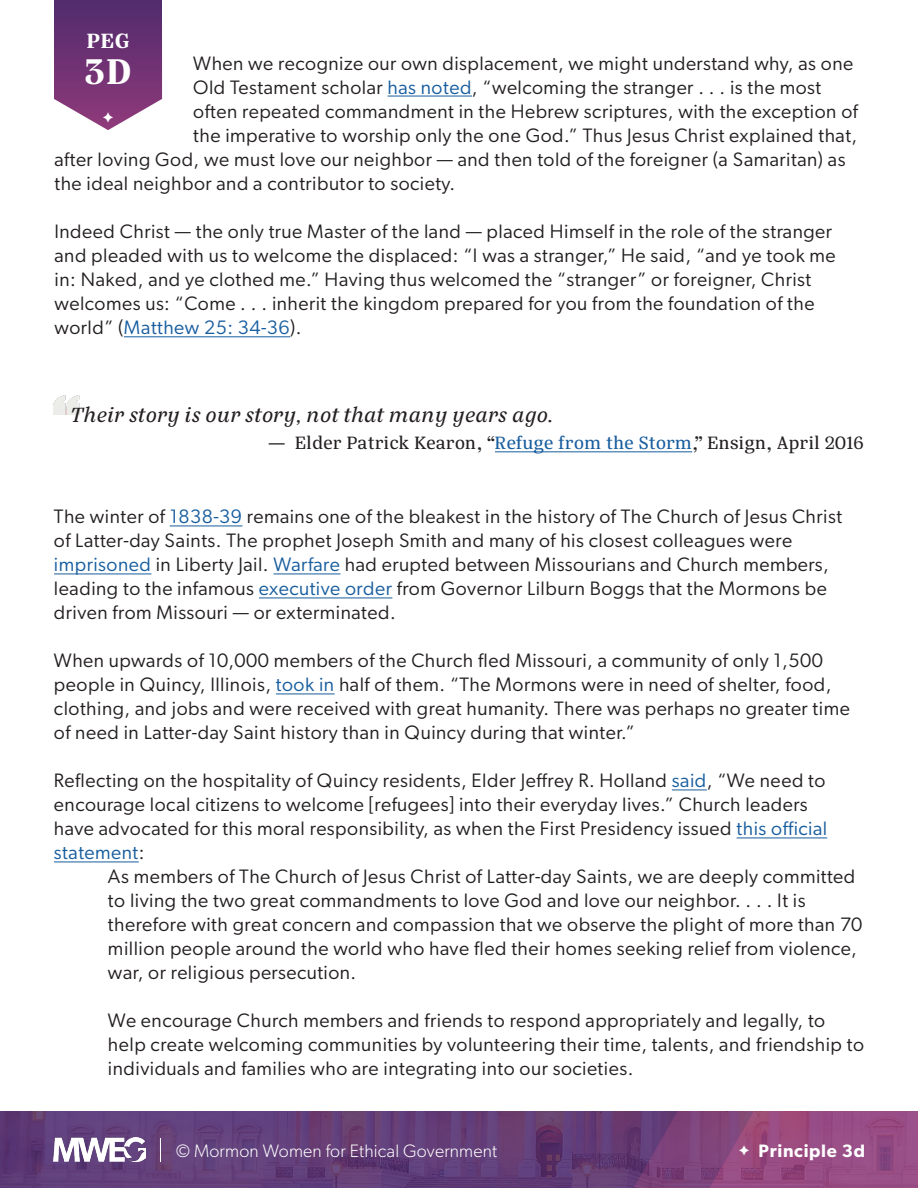
<style>
.page{position:relative;width:918px;height:1188px;background:#fff}
.page>*{position:absolute;margin:0;border:0;box-sizing:border-box;transform-origin:0 0}
.t1{font:700 39px "Silva Text";color:#fff}
.t2{font:italic 22.5px "Silva Text";letter-spacing:.02em;color:#231f20}
.t3{font:700 22.5px "Silva Text";color:#fff}
.t4{font:19.5px/24px "Gibson";letter-spacing:.025em;color:#231f20}
.t5{font:19.5px "Silva Text";letter-spacing:.02em;color:#231f20}
.t6{font:300 18px "Gibson";letter-spacing:.01em;color:#fff}
.t7{font:600 18px "Gibson";letter-spacing:.04em;color:#fff}
.s1{color:#175d9e}
</style>
<div class="page">
<img style="left:54px;top:396px;width:26px;height:18px">
<img style="left:0;top:1111px;width:918px;height:77px">
<img style="left:54px;top:1138px;width:91px;height:23px">
<svg style="left:160px;top:1138px;width:1px;height:23px"></svg>
<hr style="left:388px;top:96px;width:84px;height:1px;background:#175d9e">
<hr style="left:124px;top:336px;width:166px;height:1px;background:#175d9e">
<hr style="left:170px;top:525px;width:72px;height:1px;background:#175d9e">
<hr style="left:54px;top:573px;width:97px;height:1px;background:#175d9e">
<hr style="left:274px;top:573px;width:66px;height:1px;background:#175d9e">
<hr style="left:259px;top:597px;width:133px;height:1px;background:#175d9e">
<hr style="left:276px;top:693px;width:59px;height:1px;background:#175d9e">
<hr style="left:672px;top:789px;width:35px;height:1px;background:#175d9e">
<hr style="left:737px;top:837px;width:90px;height:1px;background:#175d9e">
<hr style="left:54px;top:861px;width:85px;height:1px;background:#175d9e">
<hr style="left:495px;top:451px;width:197px;height:1px;background:#175d9e">
<svg style="left:739px;top:1146px;width:10px;height:10px"></svg>
<svg style="left:54px;top:0;width:108px;height:130px"></svg>
<p class="t3" style="left:87px;top:26px;width:44px">PEG</p>
<p class="t1" style="left:85px;top:45px;width:48px">3D</p>
<p class="t4" style="left:193px;top:51px;width:661px">When we recognize our own displacement, we might understand why, as one</p>
<p class="t4" style="left:193px;top:75px;width:629px">Old Testament scholar <span class="s1">has noted</span>, “welcoming the stranger . . . is the most</p>
<p class="t4" style="left:193px;top:99px;width:666px">often repeated commandment in the Hebrew scriptures, with the exception of</p>
<p class="t4" style="left:193px;top:123px;width:665px">the imperative to worship only the one God.” Thus Jesus Christ explained that,</p>
<p class="t4" style="left:55px;top:147px;width:793px">after loving God, we must love our neighbor — and then told of the foreigner (a Samaritan) as</p>
<p class="t4" style="left:55px;top:171px;width:402px">the ideal neighbor and a contributor to society.</p>
<p class="t4" style="left:55px;top:219px;width:783px">Indeed Christ — the only true Master of the land — placed Himself in the role of the stranger and pleaded with us to welcome the displaced: “I was a stranger,” He said, “and ye took me in: Naked, and ye clothed me.” Having thus welcomed the “stranger” or foreigner, Christ welcomes us: “Come . . . inherit the kingdom prepared for you from the foundation of the world” (<span class="s1">Matthew 25: 34-36</span>).</p>
<p class="t2" style="left:69px;top:401px;width:485px">Their story is our story, not that many years ago.</p>
<p class="t5" style="left:264px;top:430px;width:557px">— Elder Patrick Kearon, “<span class="s1">Refuge from the Storm</span>,” Ensign, April</p>
<p class="t4" style="left:54px;top:505px;width:790px">The winter of <span class="s1">1838-39</span> remains one of the bleakest in the history of The Church of Jesus Christ of Latter-day Saints. The prophet Joseph Smith and many of his closest colleagues were <span class="s1">imprisoned</span> in Liberty Jail. <span class="s1">Warfare</span> had erupted between Missourians and Church members, leading to the infamous <span class="s1">executive order</span> from Governor Lilburn Boggs that the Mormons be driven from Missouri — or exterminated.</p>
<p class="t4" style="left:54px;top:649px;width:797px">When upwards of 10,000 members of the Church fled Missouri, a community of only 1,500 people in Quincy, Illinois, <span class="s1">took in</span> half of them. “The Mormons were in need of shelter, food, clothing, and jobs and were received with great humanity. There was perhaps no greater time of need in Latter-day Saint history than in Quincy during that winter.”</p>
<p class="t4" style="left:54px;top:769px;width:775px">Reflecting on the hospitality of Quincy residents, Elder Jeffrey R. Holland <span class="s1">said</span>, “We need to encourage local citizens to welcome [refugees] into their everyday lives.” Church leaders have advocated for this moral responsibility, as when the First Presidency issued <span class="s1">this official statement</span>:</p>
<p class="t4" style="left:108px;top:865px;width:756px">As members of The Church of Jesus Christ of Latter-day Saints, we are deeply committed to living the two great commandments to love God and love our neighbor. . . . It is therefore with great concern and compassion that we observe the plight of more than 70 million people around the world who have fled their homes seeking relief from violence, war, or religious persecution.</p>
<p class="t4" style="left:108px;top:1009px;width:758px">We encourage Church members and friends to respond appropriately and legally, to help create welcoming communities by volunteering their time, talents, and friendship to individuals and families who are integrating into our societies.</p>
<p class="t6" style="left:176px;top:1140px;width:323px">© Mormon Women for Ethical Government</p>
<p class="t7" style="left:759px;top:1140px;width:108px">Principle 3d</p>
</div>
